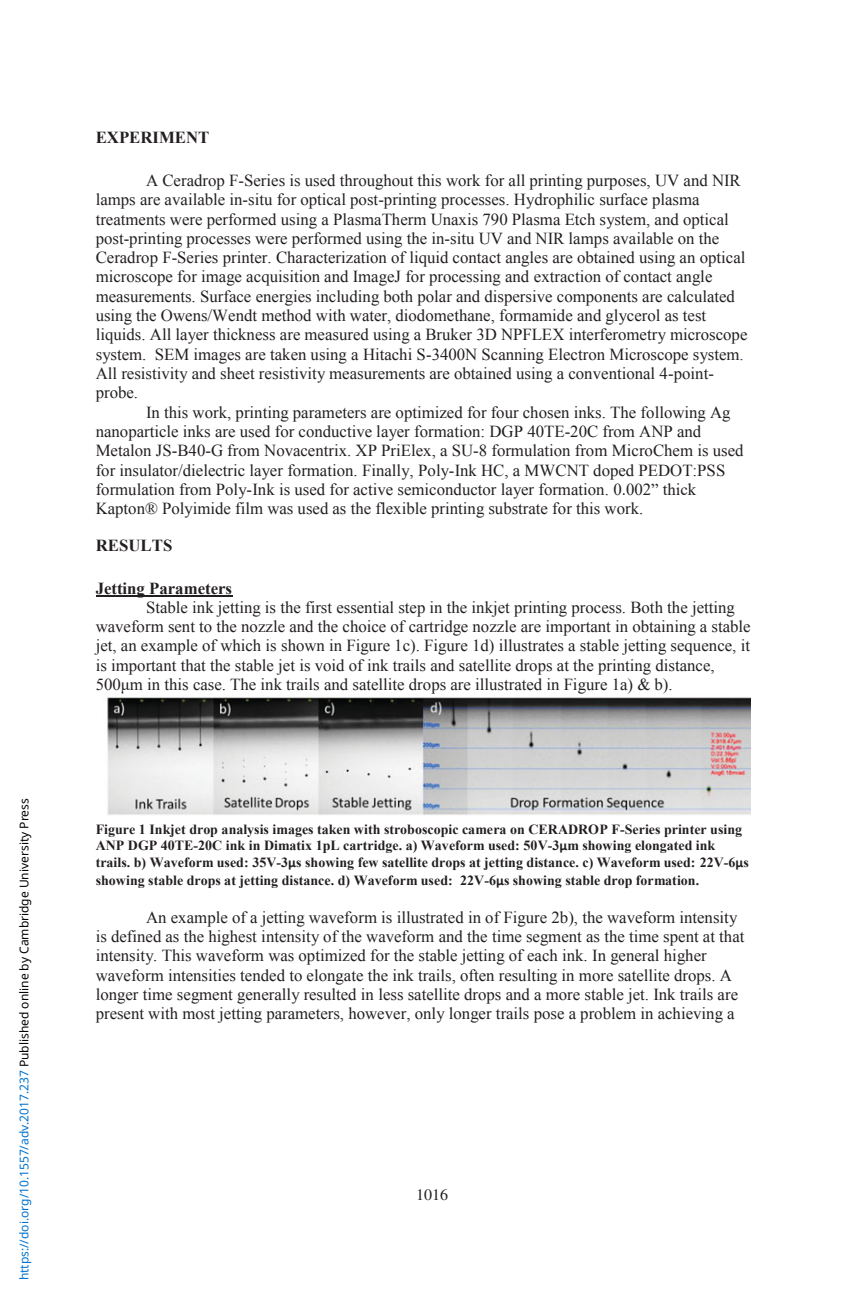
<style>
.page{position:relative;width:864px;height:1296px;background:#fff}
.page>*{position:absolute;margin:0;border:0;box-sizing:border-box;transform-origin:0 0}
.t1{font:16.8px/19.4px "Times New Roman";color:#231f20}
.t2{font:700 16.8px "Times New Roman";color:#231f20}
.t3{font:16px "Times";color:#231f20}
.t4{font:700 14px/17px "Times New Roman";color:#231f20}
.t5{font:12px "Noto Sans";color:#000}
.s1{color:#0172cf}
.s2{color:#1e497d}
.s3{font-family:"Calibri"}
</style>
<div class="page">
<hr style="left:96px;top:596px;width:136px;height:1px;background:#231f20">
<img style="left:107px;top:695px;width:644px;height:120px">
<p class="t5" style="left:16px;top:1280px;width:484px;rotate:-90deg"><span class="s1">https://doi.org/10.1557/adv.2017.237</span> Published online by Cambridge University Press</p>
<p class="t2" style="left:96px;top:128px;width:115px">EXPERIMENT</p>
<p class="t1" style="left:96px;top:171px;width:653px;text-indent:50px">A Ceradrop F-Series is used throughout this work for all printing purposes, UV and NIR lamps are available in-situ for optical post-printing processes. Hydrophilic surface plasma treatments were performed using a PlasmaTherm Unaxis 790 Plasma Etch system, and optical post-printing processes were performed using the in-situ UV and NIR lamps available on the Ceradrop F-Series printer. Characterization of liquid contact angles are obtained using an optical microscope for image acquisition and ImageJ for processing and extraction of contact angle measurements. Surface energies including both polar and dispersive components are calculated using the Owens/Wendt method with water, diodomethane, formamide and glycerol as test liquids. All layer thickness are measured using a Bruker 3D NPFLEX interferometry microscope system. SEM images are taken using a Hitachi S-3400N Scanning Electron Microscope system<span class="s2">.<br></span>All resistivity and sheet resistivity measurements are obtained using a conventional 4-point&shy;probe.</p>
<p class="t1" style="left:96px;top:402px;width:649px;text-indent:50px">In this work, printing parameters are optimized for four chosen inks. The following Ag nanoparticle inks are used for conductive layer formation: DGP 40TE-20C from ANP and Metalon JS-B40-G from Novacentrix. XP PriElex, a SU-8 formulation from MicroChem is used for insulator/dielectric layer formation. Finally, Poly-Ink HC, a MWCNT doped PEDOT:PSS formulation from Poly-Ink is used for active semiconductor layer formation. 0.002” thick Kapton® Polyimide film was used as the flexible printing substrate for this work.</p>
<p class="t2" style="left:96px;top:536px;width:78px">RESULTS</p>
<p class="t2" style="left:96px;top:579px;width:138px">Jetting Parameters</p>
<p class="t1" style="left:96px;top:597px;width:656px;text-indent:50px">Stable ink jetting is the first essential step in the inkjet printing process. Both the jetting waveform sent to the nozzle and the choice of cartridge nozzle are important in obtaining a stable jet, an example of which is shown in Figure 1c). Figure 1d) illustrates a stable jetting sequence, it is important that the stable jet is void of ink trails and satellite drops at the printing distance, 500μm in this case. The ink trails and satellite drops are illustrated in Figure 1a) &amp; b).</p>
<p class="t4" style="left:96px;top:821px;width:655px">Figure 1 Inkjet drop analysis images taken with stroboscopic camera on CERADROP F-Series printer using ANP DGP 40TE-20C ink in Dimatix 1pL cartridge. a) Waveform used: 50V-3<span class="s3">μ</span>m showing elongated ink trails. b) Waveform used: 35V-3<span class="s3">μ</span>s showing few satellite drops at jetting distance. c) Waveform used: 22V-6<span class="s3">μ</span>s showing stable drops at jetting distance. d) Waveform used: 22V-6<span class="s3">μ</span>s showing stable drop formation.</p>
<p class="t1" style="left:96px;top:907px;width:650px;text-indent:50px">An example of a jetting waveform is illustrated in of Figure 2b), the waveform intensity is defined as the highest intensity of the waveform and the time segment as the time spent at that intensity. This waveform was optimized for the stable jetting of each ink. In general higher waveform intensities tended to elongate the ink trails, often resulting in more satellite drops. A longer time segment generally resulted in less satellite drops and a more stable jet. Ink trails are present with most jetting parameters, however, only longer trails pose a problem in achieving a</p>
<p class="t3" style="left:416px;top:1189px;width:33px">1016</p>
</div>
